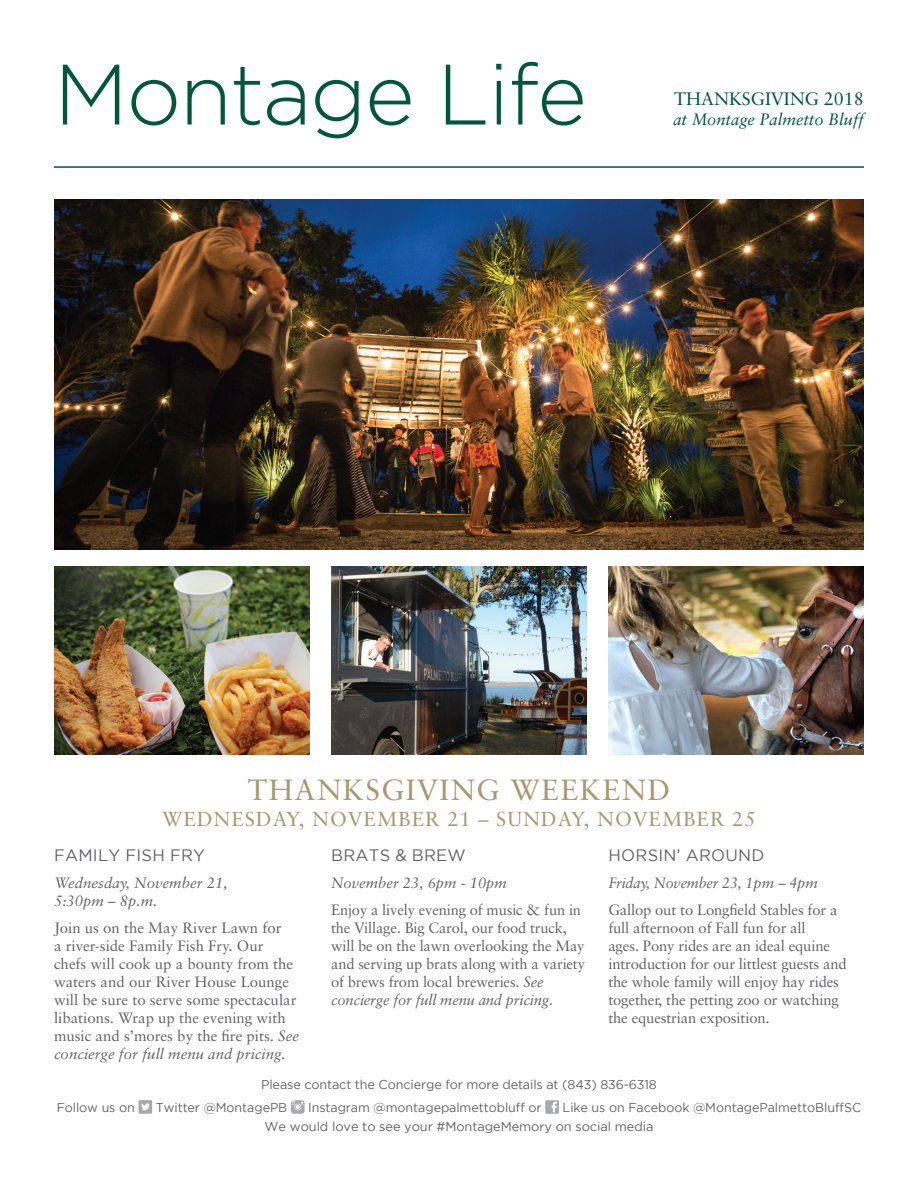
<style>
.page{position:relative;width:918px;height:1188px;background:#fff}
.page>*{position:absolute;margin:0;border:0;box-sizing:border-box;transform-origin:0 0}
.t1{font:300 85.5px "Gotham";letter-spacing:-.02em;color:#00573c}
.t2{font:29.25px "Sabon";letter-spacing:.05em;color:#a7996e}
.t3{font:20.25px "Sabon";letter-spacing:.05em;color:#a7996e}
.t4{font:18px "Sabon";color:#00573c}
.t5{font:16.5px "Gotham";letter-spacing:.015em;color:#636366}
.t6{font:italic 16.5px "Sabon";color:#00573c}
.t7{font:15px/18px "Sabon";letter-spacing:-.01em;color:#636366}
.t8{font:italic 15px/18px "Sabon";color:#636366}
.t9{font:italic 15px "Sabon";color:#636366;scale:.96 1}
.t10{font:12.75px/18.9px "Gotham";letter-spacing:-.005em;color:#636366}
.s1{font-style:italic}
</style>
<div class="page">
<img style="left:331px;top:567px;width:256px;height:188px">
<img style="left:54px;top:567px;width:256px;height:188px">
<img style="left:54px;top:199px;width:810px;height:351px">
<hr style="left:54px;top:166px;width:810px;height:2px;background:#00573c">
<svg style="left:138px;top:1100px;width:14px;height:14px"></svg>
<svg style="left:291px;top:1100px;width:14px;height:14px"></svg>
<svg style="left:545px;top:1100px;width:14px;height:14px"></svg>
<img style="left:608px;top:567px;width:256px;height:188px">
<h1 class="t1" style="left:54px;top:48px;width:534px">Montage Life</h1>
<p class="t4" style="left:674px;top:88px;width:191px">Thanksgiving 2018</p>
<p class="t6" style="left:673px;top:110px;width:192px">at Montage Palmetto Bluff</p>
<h2 class="t2" style="left:248px;top:773px;width:424px">thanksgiving Weekend</h2>
<h3 class="t3" style="left:162px;top:807px;width:595px">wednesday, November 21 – Sunday, November 25</h3>
<p class="t5" style="left:54px;top:846px;width:35px">Famil</p>
<p class="t5" style="left:108px;top:846px;width:98px">y Fish Fry</p>
<p class="t8" style="left:54px;top:874px;width:175px">Wednesday, November 21,<br>5:30pm – 8p.m.</p>
<p class="t7" style="left:54px;top:918px;width:247px">Join us on the May River Lawn for<br>a river-side Family Fish Fry. Our chefs will cook up a bounty from the waters and our River House Lounge will be sure to serve some spectacular libations. Wrap up the evening with music and s’mores by the fire pits. <span class="s1">See concierge for full menu and pricing.</span></p>
<p class="t5" style="left:331px;top:846px;width:132px">Brats &amp; Brew</p>
<p class="t8" style="left:331px;top:874px;width:177px">November 23, 6pm - 10pm</p>
<p class="t7" style="left:331px;top:900px;width:255px">Enjoy a lively evening of music &amp; fun in the Village. Big Carol, our food truck, will be on the lawn overlooking the May and serving up brats along with a variety of brews from local breweries. <span class="s1">See concierge for full menu and pricing.</span></p>
<p class="t5" style="left:608px;top:846px;width:157px">Horsi n’ Around</p>
<p class="t9" style="left:608px;top:874px;width:220px">Friday, November 23, 1pm – 4pm</p>
<p class="t7" style="left:608px;top:900px;width:240px">Gallop out to Longfield Stables for a full afternoon of Fall fun for all<br>ages. Pony rides are an ideal equine introduction for our littlest guests and the whole family will enjoy hay rides together, the petting zoo or watching the equestrian exposition.</p>
<p class="t10" style="left:261px;top:1075px;width:397px">Please contact the Concierge for more details at (843) 836-6318</p>
<p class="t10" style="left:57px;top:1098px;width:80px">Follow us on</p>
<p class="t10" style="left:156px;top:1098px;width:133px">Twitter @MontagePB</p>
<p class="t10" style="left:308px;top:1098px;width:235px">Instagram @montagepalmettobluff or</p>
<p class="t10" style="left:265px;top:1098px;width:598px;text-indent:298px">Like us on Facebook @MontagePalmettoBluffSC<br>We would love to see your #MontageMemory on social media</p>
</div>
